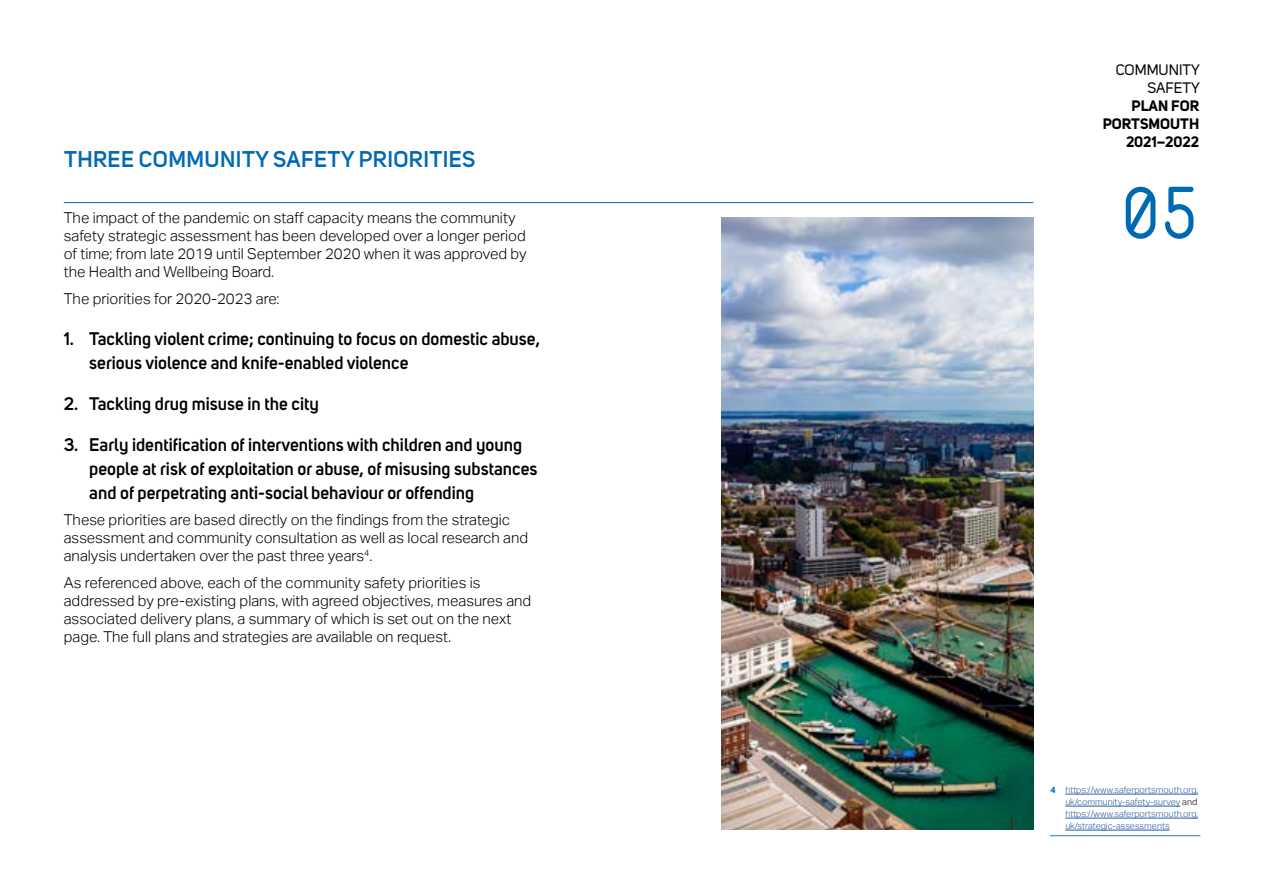
<style>
.page{position:relative;width:1263px;height:893px;background:#fff}
.page>*{position:absolute;margin:0;border:0;box-sizing:border-box;transform-origin:0 0}
.t1{font:70.5px "AHAMONO";color:#0069b4}
.t2{font:600 22.5px "Uni Sans";letter-spacing:.02em;color:#0069b4}
.t3{font:600 18px/24px "Uni Sans";color:#000}
.t4{font:300 15px/18px "Aktiv Grotesk";color:#000}
.t5{font:700 15px/18px "Uni Sans";color:#000;text-align:right}
.t6{font:15px/18px "Uni Sans";color:#000;text-align:right}
.t7{font:300 9px/12px "Aktiv Grotesk";color:#275b9b;text-align:justify}
.s1{font-weight:700;color:#0069b4}
.s2{color:#000}
</style>
<div class="page">
<hr style="left:64px;top:202px;width:969px;height:1px;background:#0069b4">
<img style="left:721px;top:218px;width:312px;height:611px">
<hr style="left:1065px;top:794px;width:133px;height:1px;background:#275b9b">
<hr style="left:1065px;top:806px;width:115px;height:1px;background:#275b9b">
<hr style="left:1065px;top:818px;width:133px;height:1px;background:#275b9b">
<svg style="left:1051px;top:835px;width:149px;height:1px"></svg>
<hr style="left:1065px;top:830px;width:104px;height:1px;background:#275b9b">
<h1 class="t2" style="left:64px;top:146px;width:413px">THREE COMMUNITY SAFETY PRIORITIES</h1>
<p class="t4" style="left:64px;top:209px;width:464px">The impact of the pandemic on staff capacity means the community safety strategic assessment has been developed over a longer period of time; from late 2019 until September 2020 when it was approved by the Health and Wellbeing Board.</p>
<p class="t4" style="left:64px;top:289px;width:217px">The priorities for 2020-2023 are:</p>
<p class="t3" style="left:89px;top:326px;width:452px;text-indent:-26px">1. Tackling violent crime; continuing to focus on domestic abuse, serious violence and knife-enabled violence</p>
<p class="t3" style="left:64px;top:391px;width:257px">2. Tackling drug misuse in the city</p>
<p class="t3" style="left:89px;top:432px;width:450px;text-indent:-26px">3. Early identification of interventions with children and young people at risk of exploitation or abuse, of misusing substances and of perpetrating anti-social behaviour or offending</p>
<p class="t4" style="left:64px;top:511px;width:466px">These priorities are based directly on the findings from the strategic assessment and community consultation as well as local research and analysis undertaken over the past three years<sup>4</sup>.</p>
<p class="t4" style="left:64px;top:573px;width:469px">As referenced above, each of the community safety priorities is addressed by pre-existing plans, with agreed objectives, measures and associated delivery plans, a summary of which is set out on the next page. The full plans and strategies are available on request.</p>
<p class="t6" style="left:1116px;top:61px;width:85px">COMMUNITY<br>SAFETY</p>
<p class="t5" style="left:1103px;top:97px;width:98px">PLAN FOR<br>PORTSMOUTH<br>2021–2022</p>
<h1 class="t1" style="left:1121px;top:150px;width:80px">05</h1>
<p class="t7" style="left:1065px;top:784px;width:134px;text-indent:-15px"><span class="s1">4</span> https://www.saferportsmouth.org. uk/community-safety-survey <span class="s2">and </span>https://www.saferportsmouth.org. uk/strategic-assessments</p>
</div>
